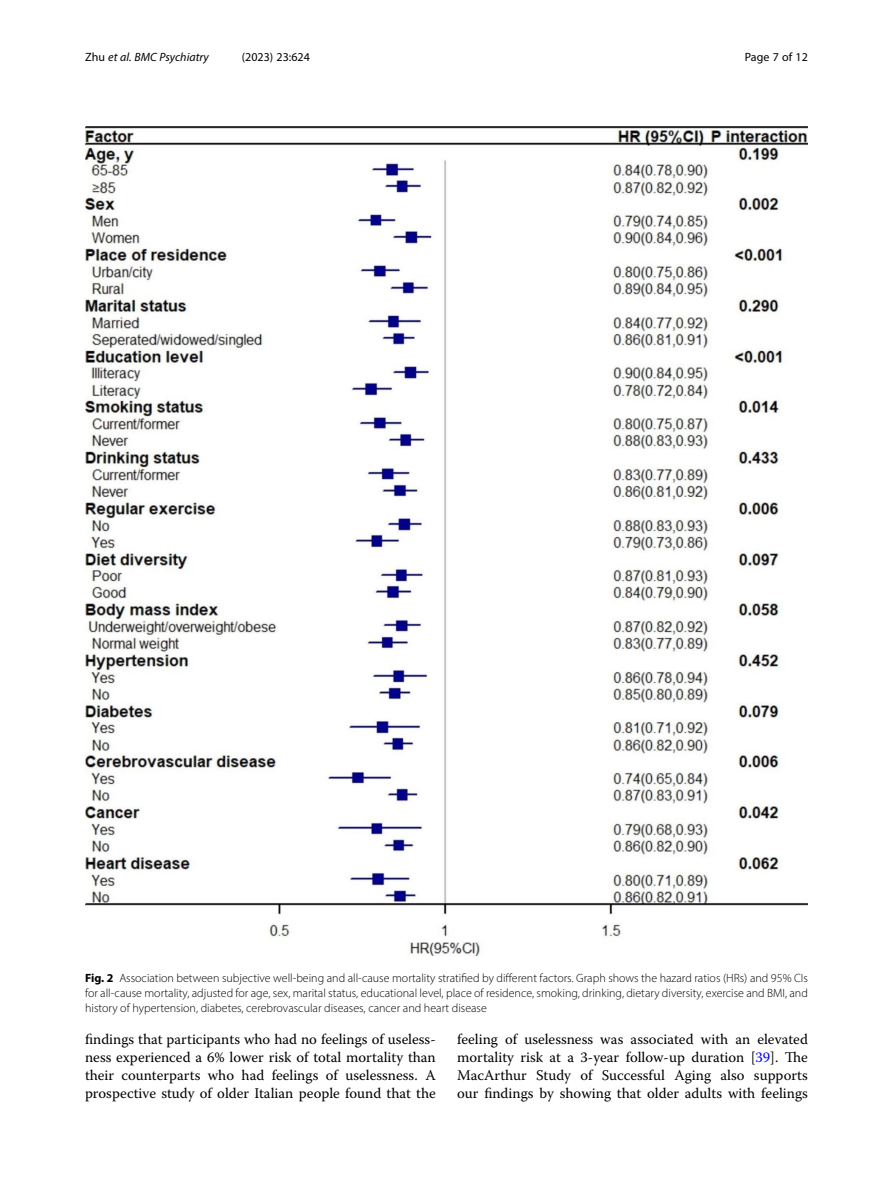
<style>
.page{position:relative;width:893px;height:1191px;background:#fff}
.page>*{position:absolute;margin:0;border:0;box-sizing:border-box;transform-origin:0 0}
.Body_Text_Indent{font:14.7px/18px "Warnock Pro";color:#000;text-align:justify}
.Figure_Caption{font:300 12px/15px "Myriad Pro";color:#000;text-align:justify}
.t1{font:italic 12px "Myriad Pro";color:#000}
.t2{font:12px "Myriad Pro";color:#000}
.s1{font-style:normal}
.s2{font-weight:700}
.s3{color:#00f}
</style>
<div class="page">
<img style="left:85px;top:126px;width:723px;height:829px">
<p class="t1" style="left:85px;top:50px;width:125px"><span class="s1">Zhu</span> et al. BMC Psychiatry</p>
<p class="t2" style="left:242px;top:50px;width:70px">(2023) 23:624</p>
<p class="t2" style="left:745px;top:50px;width:65px">Page 7 of 12</p>
<p class="Figure_Caption" style="left:85px;top:970px;width:724px"><span class="s2">Fig. 2</span> Association between subjective well-being and all-cause mortality stratified by different factors. Graph shows the hazard ratios (HRs) and 95% CIs for all-cause mortality, adjusted for age, sex, marital status, educational level, place of residence, smoking, drinking, dietary diversity, exercise and BMI, and history of hypertension, diabetes, cerebrovascular diseases, cancer and heart disease</p>
<p class="Body_Text_Indent" style="left:85px;top:1030px;width:352px">findings that participants who had no feelings of useless&shy;ness experienced a 6% lower risk of total mortality than their counterparts who had feelings of uselessness. A prospective study of older Italian people found that the</p>
<p class="Body_Text_Indent" style="left:457px;top:1030px;width:352px">feeling of uselessness was associated with an elevated mortality risk at a 3-year follow-up duration [<span class="s3">39</span>]. The MacArthur Study of Successful Aging also supports our findings by showing that older adults with feelings</p>
</div>
